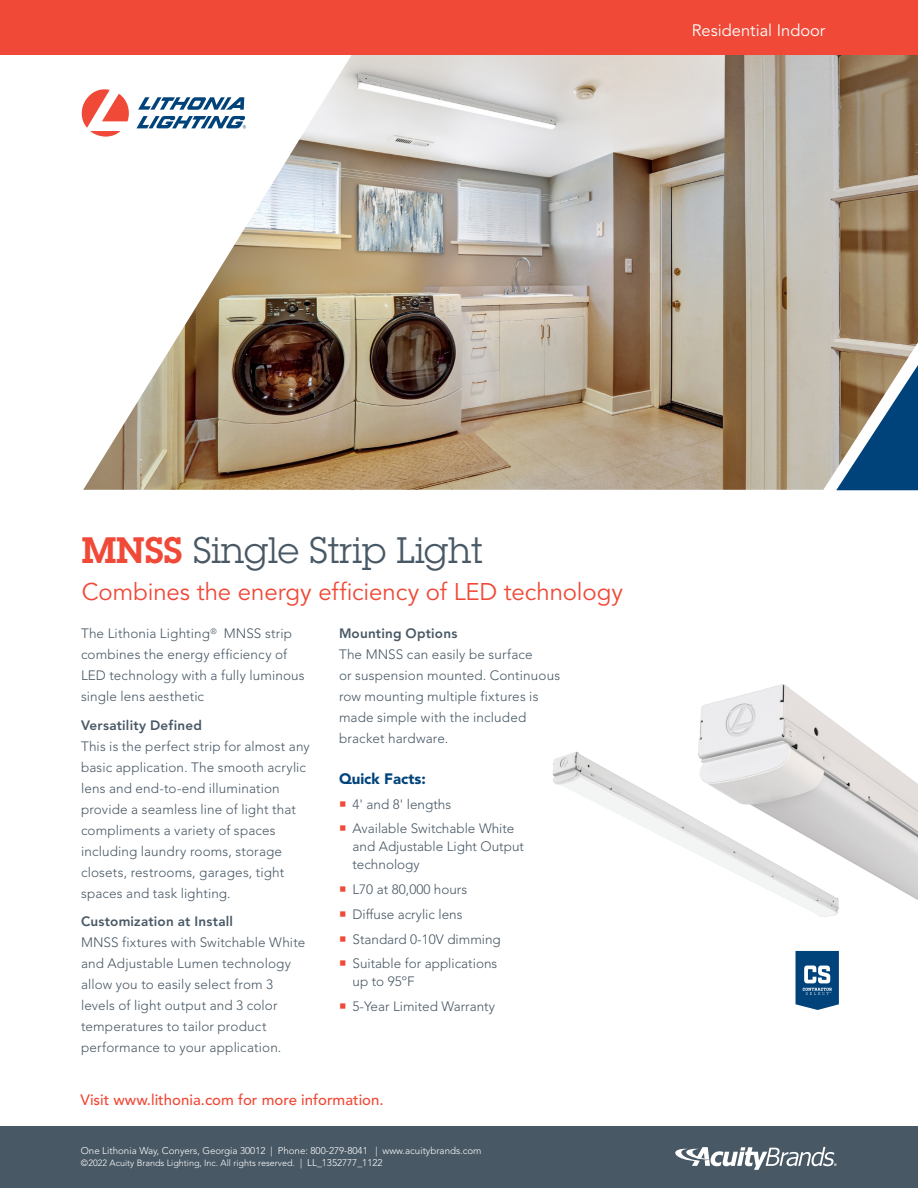
<style>
.page{position:relative;width:918px;height:1188px;background:#fff}
.page>*{position:absolute;margin:0;border:0;box-sizing:border-box;transform-origin:0 0}
.t1{font:36px "Lubalin Graph Std";color:#485865}
.t2{font:24px "Avenir LT Std";letter-spacing:-.005em;color:#f04937}
.t3{font:16.5px "Avenir LT Std";color:#fff}
.t4{font:500 15px "Avenir LT Std";color:#f04937}
.t5{font:900 15px "Avenir LT Std";color:#00437b}
.t6{font:300 13.5px/21px "Avenir LT Std";letter-spacing:.01em;color:#485865}
.t7{font:800 13.5px "Avenir LT Std";letter-spacing:.015em;color:#485865}
.t8{font:300 9.75px "Avenir LT Std";color:#fff}
.t9{font:300 9px "Avenir LT Std";color:#fff}
.s1{font-weight:600;color:#f04937}
.s2{font-size:9.75px}
</style>
<div class="page">
<img style="left:553px;top:752px;width:286px;height:165px">
<img style="left:83px;top:54px;width:835px;height:436px">
<svg style="left:836px;top:365px;width:82px;height:125px;background:#5d7484"></svg>
<div style="left:0;top:0;width:918px;height:54px;background:#f04937"></div>
<div style="left:0;top:1126px;width:918px;height:62px;background:#485865"></div>
<svg style="left:675px;top:1147px;width:162px;height:23px"></svg>
<svg style="left:796px;top:951px;width:43px;height:59px;background:#316794"></svg>
<img style="left:698px;top:684px;width:84px;height:110px">
<p class="t3" style="left:692px;top:20px;width:135px">Residential Indoor</p>
<h1 class="t1" style="left:82px;top:527px;width:403px"><span class="s1">MNSS</span> Single Strip Light</h1>
<h2 class="t2" style="left:82px;top:578px;width:543px">Combines the energy efficiency of LED technology</h2>
<p class="t6" style="left:81px;top:623px;width:225px">The Lithonia Lighting<sup>®</sup> MNSS strip combines the energy efficiency of<br>LED technology with a fully luminous single lens aesthetic</p>
<p class="t7" style="left:81px;top:717px;width:122px">Versatility Defined</p>
<p class="t6" style="left:81px;top:736px;width:230px">This is the perfect strip for almost any basic application. The smooth acrylic lens and end-to-end illumination provide a seamless line of light that compliments a variety of spaces including laundry rooms, storage closets, restrooms, garages, tight spaces and task lighting.</p>
<p class="t7" style="left:81px;top:913px;width:154px">Customization at Install</p>
<p class="t6" style="left:81px;top:932px;width:226px">MNSS fixtures with Switchable White and Adjustable Lumen technology allow you to easily select from 3 levels of light output and 3 color temperatures to tailor product performance to your application.</p>
<p class="t7" style="left:339px;top:626px;width:120px">Mounting Options</p>
<p class="t6" style="left:339px;top:644px;width:223px">The MNSS can easily be surface<br>or suspension mounted. Continuous row mounting multiple fixtures is made simple with the included bracket hardware.</p>
<p class="t5" style="left:339px;top:770px;width:88px">Quick Facts:</p>
<p class="t6" style="left:353px;top:792px;width:164px;line-height:24.8px">4' and 8' lengths<br>Available Switchable White</p>
<p class="t6" style="left:353px;top:838px;width:173px;line-height:18px">and Adjustable Light Output technology</p>
<p class="t6" style="left:353px;top:877px;width:150px;line-height:24.8px">L70 at 80,000 hours<br>Diffuse acrylic lens<br>Standard 0-10V dimming<br>Suitable for applications</p>
<p class="t6" style="left:353px;top:969px;width:144px;line-height:24.8px">up to 95ºF<br>5-Year Limited Warranty</p>
<p class="t4" style="left:81px;top:1091px;width:305px">Visit www.lithonia.com for more information.</p>
<p class="t8" style="left:81px;top:1144px;width:402px">One Lithonia Way, Conyers, Georgia 30012 | Phone: 800-279-8041 | www.acuitybrands.com</p>
<p class="t9" style="left:81px;top:1158px;width:303px">©2022 Acuity Brands Lighting, Inc. All rights reserved. <span class="s2">| LL_1352777_1122</span></p>
</div>
